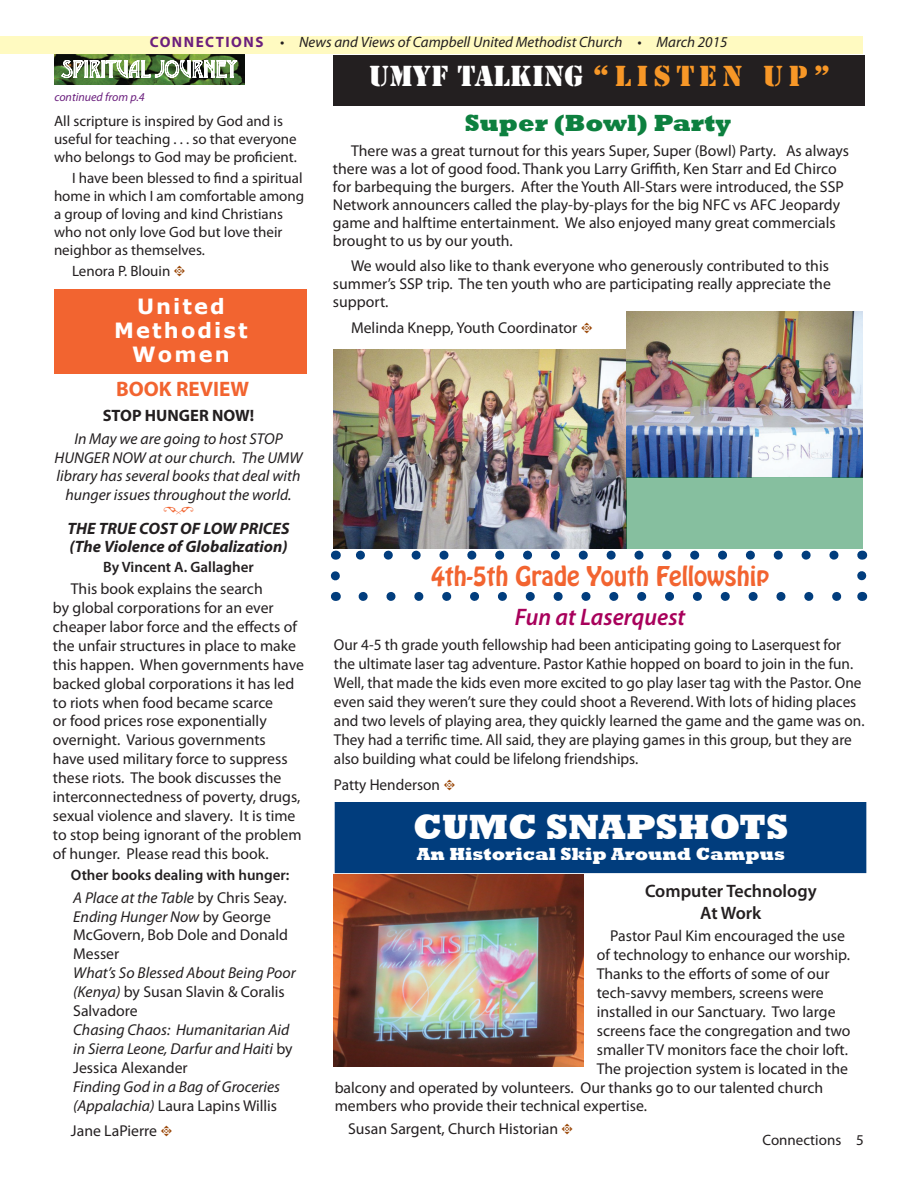
<style>
.page{position:relative;width:918px;height:1188px;background:#fff}
.page>*{position:absolute;margin:0;border:0;box-sizing:border-box;transform-origin:0 0}
.t1{font:800 36px "Rockwell";color:#fff}
.t2{font:27px "Stencil Std";color:#fff}
.t3{font:24px "Hobo Std";color:#f26430}
.t4{font:800 24px "Rockwell";color:#0d803f}
.t5{font:italic 600 24px "Myriad Pro";color:#a8015b}
.t6{font:700 21px/24px "Verdana";letter-spacing:.1em;color:#fff;text-align:center}
.t7{font:700 21px "Myriad Pro";color:#f26430}
.t8{font:800 18px "Rockwell";color:#fff}
.t9{font:600 18px/21.6px "Myriad Pro";color:#231f20;text-align:center}
.t10{font:italic 700 16.5px/18px "Myriad Pro";color:#231f20}
.t11{font:700 16.5px "Myriad Pro";color:#231f20}
.t12{font:15.75px/18.9px "Myriad Pro";color:#231f20}
.t13{font:italic 15.75px/18.9px "Myriad Pro";color:#231f20}
.t14{font:15.75px "Type Embellishments One Let Plain";color:#f26430}
.t15{font:15px/18px "Myriad Pro";color:#231f20}
.t16{font:italic 15px "Myriad Pro";color:#231f20}
.t17{font:600 15px "Myriad Pro";color:#231f20}
.t18{font:italic 12px "Myriad Pro";color:#6b1f7e}
.s1{font-weight:700;font-style:normal;color:#6b1f7e}
.s2{font-family:"Type Embellishments One Let Plain";color:#994606}
.s3{font-style:italic}
.s4{font-style:normal}
.s5{font-family:"Type Embellishments One Let Plain";font-size:15px;color:#994606}
.s6{color:#f79727}
</style>
<div class="page">
<div style="left:0;top:36px;width:863px;height:18px;background:#fffac1"></div>
<div style="left:335px;top:802px;width:531px;height:71px;background:#013d7d"></div>
<img style="left:334px;top:875px;width:249px;height:192px">
<svg style="left:331px;top:576px;width:9px;height:5px"></svg>
<svg style="left:363px;top:592px;width:479px;height:9px"></svg>
<svg style="left:356px;top:551px;width:478px;height:9px"></svg>
<svg style="left:857px;top:551px;width:9px;height:25px"></svg>
<div style="left:54px;top:289px;width:253px;height:85px;background:#f26430"></div>
<div style="left:333px;top:55px;width:531px;height:51px;background:#231f20"></div>
<img style="left:333px;top:350px;width:294px;height:199px">
<img style="left:626px;top:311px;width:237px;height:166px">
<img style="left:54px;top:55px;width:190px;height:29px">
<svg style="left:61px;top:60px;width:179px;height:18px"></svg>
<div style="left:627px;top:477px;width:236px;height:71px;background:#86bf9f"></div>
<p class="t16" style="left:150px;top:33px;width:579px"><span class="s1">CONNECTIONS</span> • News and Views of Campbell United Methodist Church • March 2015</p>
<p class="t18" style="left:54px;top:89px;width:92px">continued from p.4</p>
<p class="t15" style="left:54px;top:111px;width:244px">All scripture is inspired by God and is useful for teaching . . . so that everyone who belongs to God may be proficient.</p>
<p class="t15" style="left:54px;top:169px;width:252px;text-indent:18px">I have been blessed to find a spiritual home in which I am comfortable among a group of loving and kind Christians who not only love God but love their neighbor as themselves.</p>
<p class="t15" style="left:72px;top:262px;width:115px">Lenora P. Blouin <span class="s2">t</span></p>
<h3 class="t6" style="left:114px;top:294px;width:135px">United<br>Methodist<br>Women</h3>
<h3 class="t7" style="left:116px;top:375px;width:135px">BOOK REVIEW</h3>
<p class="t11" style="left:103px;top:405px;width:153px">STOP HUNGER NOW!</p>
<p class="t13" style="left:55px;top:429px;width:249px;text-align:center">In May we are going to host STOP HUNGER NOW at our church. The UMW library has several books that deal with hunger issues throughout the world.</p>
<p class="t14" style="left:163px;top:504px;width:32px">f</p>
<p class="t10" style="left:67px;top:519px;width:224px">THE TRUE COST OF LOW PRICES (The Violence of Globalization)</p>
<p class="t17" style="left:103px;top:557px;width:152px">By Vincent A. Gallagher</p>
<p class="t12" style="left:53px;top:579px;width:253px;text-indent:18px">This book explains the search<br>by global corporations for an ever cheaper labor force and the effects of the unfair structures in place to make this happen. When governments have backed global corporations it has led to riots when food became scarce<br>or food prices rose exponentially overnight. Various governments<br>have used military force to suppress these riots. The book discusses the interconnectedness of poverty, drugs, sexual violence and slavery. It is time to stop being ignorant of the problem of hunger. Please read this book.</p>
<p class="t17" style="left:71px;top:866px;width:220px">Other books dealing with hunger:</p>
<p class="t12" style="left:73px;top:888px;width:216px"><span class="s3">A Place at the Table</span> by Chris Seay.<br><span class="s3">Ending Hunger Now</span> by George<br>McGovern, Bob Dole and Donald<br>Messer</p>
<p class="t13" style="left:73px;top:963px;width:224px">What’s So Blessed About Being Poor (Kenya) <span class="s4">by Susan Slavin &amp; Coralis<br>Salvadore</span></p>
<p class="t13" style="left:73px;top:1020px;width:221px">Chasing Chaos: Humanitarian Aid in Sierra Leone, Darfur and Haiti <span class="s4">by<br>Jessica Alexander</span></p>
<p class="t13" style="left:73px;top:1077px;width:208px">Finding God in a Bag of Groceries (Appalachia) <span class="s4">Laura Lapins Willis</span></p>
<p class="t12" style="left:71px;top:1121px;width:103px">Jane LaPierre <span class="s5">t</span></p>
<h2 class="t2" style="left:369px;top:59px;width:463px">UMYF Talking <span class="s6">“ L I S T E N U P ”</span></h2>
<h3 class="t4" style="left:465px;top:109px;width:268px">Super (Bowl) Party</h3>
<p class="t12" style="left:333px;top:141px;width:518px;line-height:18px;text-indent:18px">There was a great turnout for this years Super, Super (Bowl) Party. As always there was a lot of good food. Thank you Larry Griffith, Ken Starr and Ed Chirco for barbequing the burgers. After the Youth All-Stars were introduced, the SSP Network announcers called the play-by-plays for the big NFC vs AFC Jeopardy game and halftime entertainment. We also enjoyed many great commercials brought to us by our youth.</p>
<p class="t12" style="left:333px;top:256px;width:499px;line-height:18px;text-indent:18px">We would also like to thank everyone who generously contributed to this summer’s SSP trip. The ten youth who are participating really appreciate the support.</p>
<p class="t12" style="left:351px;top:318px;width:243px">Melinda Knepp, Youth Coordinator <span class="s5">t</span></p>
<h3 class="t3" style="left:431px;top:559px;width:339px">4th-5th Grade Youth Fellowship</h3>
<h3 class="t5" style="left:515px;top:601px;width:172px">Fun at Laserquest</h3>
<p class="t12" style="left:334px;top:635px;width:532px">Our 4-5 th grade youth fellowship had been anticipating going to Laserquest for the ultimate laser tag adventure. Pastor Kathie hopped on board to join in the fun.<br>Well, that made the kids even more excited to go play laser tag with the Pastor. One even said they weren’t sure they could shoot a Reverend. With lots of hiding places and two levels of playing area, they quickly learned the game and the game was on.<br>They had a terrific time. All said, they are playing games in this group, but they are also building what could be lifelong friendships.</p>
<p class="t12" style="left:334px;top:775px;width:123px">Patty Henderson <span class="s5">t</span></p>
<h1 class="t1" style="left:413px;top:806px;width:377px">CUMC SNAPSHOTS</h1>
<p class="t8" style="left:417px;top:844px;width:370px">An Historical Skip Around Campus</p>
<p class="t9" style="left:645px;top:880px;width:173px">Computer Technology<br>At Work</p>
<p class="t12" style="left:610px;top:926px;width:236px">Pastor Paul Kim encouraged the use</p>
<p class="t12" style="left:597px;top:945px;width:255px">of technology to enhance our worship.</p>
<p class="t12" style="left:597px;top:964px;width:234px">Thanks to the efforts of some of our</p>
<p class="t12" style="left:597px;top:983px;width:229px">tech-savvy members, screens were</p>
<p class="t12" style="left:597px;top:1002px;width:240px">installed in our Sanctuary. Two large</p>
<p class="t12" style="left:597px;top:1021px;width:255px">screens face the congregation and two</p>
<p class="t12" style="left:597px;top:1040px;width:253px">smaller TV monitors face the choir loft.</p>
<p class="t12" style="left:597px;top:1059px;width:253px">The projection system is located in the</p>
<p class="t12" style="left:335px;top:1078px;width:490px">balcony and operated by volunteers. Our thanks go to our talented church</p>
<p class="t12" style="left:335px;top:1096px;width:314px">members who provide their technical expertise.</p>
<p class="t12" style="left:348px;top:1119px;width:226px">Susan Sargent, Church Historian <span class="s5">t</span></p>
<p class="t15" style="left:762px;top:1131px;width:103px">Connections 5</p>
</div>
